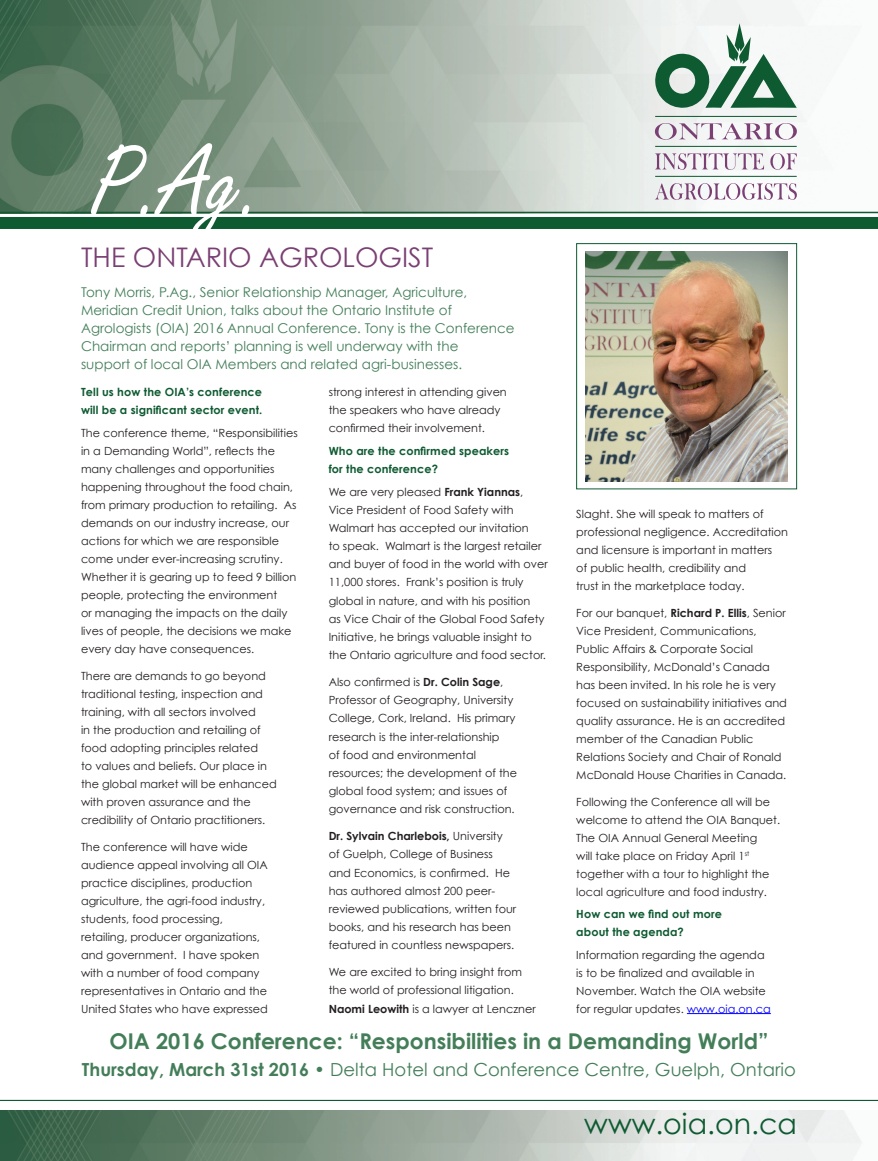
<style>
.page{position:relative;width:878px;height:1161px;background:#fff}
.page>*{position:absolute;margin:0;border:0;box-sizing:border-box;transform-origin:0 0}
.t1{font:28.5px "Century Gothic";color:#0e5a31}
.OIA_body_copy{font:27px "Century Gothic";color:#7a3f73}
.Deck{font:700 21.75px "Century Gothic";color:#437e59}
.Deck-2{font:18px "Century Gothic";color:#437e59}
.Deck-3{font:13.5px/18px "Century Gothic";color:#437e59}
.OIA_body_copy-2{font:11.25px/18px "Century Gothic";color:#231f20}
.Question_Subhead{font:700 11.25px/18px "Century Gothic";letter-spacing:.01em;color:#0e5a31}
.s1{font-weight:700}
.s2{color:#00f}
</style>
<div class="page">
<hr style="left:687px;top:1013px;width:83px;height:1px;background:#00f">
<img style="left:0;top:0;width:878px;height:212px">
<svg style="left:654px;top:123px;width:143px;height:78px"></svg>
<hr style="left:655px;top:176px;width:141px;height:1px;background:#0e5a31">
<hr style="left:655px;top:146px;width:141px;height:1px;background:#0e5a31">
<hr style="left:655px;top:116px;width:141px;height:1px;background:#0e5a31">
<svg style="left:654px;top:23px;width:142px;height:85px"></svg>
<hr style="left:0;top:212px;width:878px;height:1px;background:#0e5a31">
<div style="left:0;top:217px;width:878px;height:12px;background:#0e5a31"></div>
<svg style="left:91px;top:142px;width:158px;height:87px"></svg>
<img style="left:0;top:1110px;width:862px;height:51px">
<div style="left:576px;top:243px;width:221px;height:246px;border:1px solid #0e5a31"></div>
<img style="left:585px;top:251px;width:202px;height:230px">
<hr style="left:0;top:1100px;width:878px;height:1px;background:#0e5a31">
<p class="OIA_body_copy" style="left:81px;top:240px;width:353px">THE ONTARIO AGROLOGIST</p>
<p class="Deck-3" style="left:81px;top:283px;width:435px">Tony Morris, P.Ag., Senior Relationship Manager, Agriculture, Meridian Credit Union, talks about the Ontario Institute of Agrologists (OIA) 2016 Annual Conference. Tony is the Conference Chairman and reports’ planning is well underway with the<br>support of local OIA Members and related agri-businesses.</p>
<p class="Question_Subhead" style="left:81px;top:383px;width:183px">Tell us how the OIA’s conference will be a significant sector event.</p>
<p class="OIA_body_copy-2" style="left:81px;top:423px;width:218px">The conference theme, “Responsibilities in a Demanding World”, reflects the many challenges and opportunities happening throughout the food chain, from primary production to retailing. As demands on our industry increase, our actions for which we are responsible come under ever-increasing scrutiny.<br>Whether it is gearing up to feed 9 billion people, protecting the environment<br>or managing the impacts on the daily lives of people, the decisions we make every day have consequences.</p>
<p class="OIA_body_copy-2" style="left:81px;top:666px;width:197px">There are demands to go beyond traditional testing, inspection and training, with all sectors involved<br>in the production and retailing of food adopting principles related<br>to values and beliefs. Our place in the global market will be enhanced with proven assurance and the credibility of Ontario practitioners.</p>
<p class="OIA_body_copy-2" style="left:81px;top:837px;width:188px">The conference will have wide audience appeal involving all OIA practice disciplines, production agriculture, the agri-food industry, students, food processing, retailing, producer organizations, and government. I have spoken with a number of food company representatives in Ontario and the United States who have expressed</p>
<p class="OIA_body_copy-2" style="left:328px;top:383px;width:180px">strong interest in attending given the speakers who have already confirmed their involvement.</p>
<p class="Question_Subhead" style="left:328px;top:442px;width:182px">Who are the confirmed speakers for the conference?</p>
<p class="OIA_body_copy-2" style="left:328px;top:482px;width:221px">We are very pleased <span class="s1">Frank Yiannas</span>, Vice President of Food Safety with Walmart has accepted our invitation<br>to speak. Walmart is the largest retailer and buyer of food in the world with over 11,000 stores. Frank’s position is truly global in nature, and with his position<br>as Vice Chair of the Global Food Safety Initiative, he brings valuable insight to the Ontario agriculture and food sector.</p>
<p class="OIA_body_copy-2" style="left:328px;top:673px;width:190px">Also confirmed is <span class="s1">Dr. Colin Sage</span>, Professor of Geography, University College, Cork, Ireland. His primary research is the inter-relationship<br>of food and environmental resources; the development of the global food system; and issues of governance and risk construction.</p>
<p class="OIA_body_copy-2" style="left:328px;top:827px;width:189px"><span class="s1">Dr. Sylvain Charlebois,</span> University of Guelph, College of Business and Economics, is confirmed. He has authored almost 200 peer&shy;reviewed publications, written four books, and his research has been featured in countless newspapers.</p>
<p class="OIA_body_copy-2" style="left:328px;top:963px;width:208px">We are excited to bring insight from the world of professional litigation.<br><span class="s1">Naomi Leowith</span> is a lawyer at Lenczner</p>
<p class="OIA_body_copy-2" style="left:576px;top:504px;width:213px">Slaght. She will speak to matters of professional negligence. Accreditation and licensure is important in matters<br>of public health, credibility and<br>trust in the marketplace today.</p>
<p class="OIA_body_copy-2" style="left:576px;top:603px;width:212px">For our banquet, <span class="s1">Richard P. Ellis</span>, Senior Vice President, Communications, Public Affairs &amp; Corporate Social Responsibility, McDonald’s Canada has been invited. In his role he is very focused on sustainability initiatives and quality assurance. He is an accredited member of the Canadian Public Relations Society and Chair of Ronald McDonald House Charities in Canada.</p>
<p class="OIA_body_copy-2" style="left:576px;top:792px;width:205px">Following the Conference all will be welcome to attend the OIA Banquet.<br>The OIA Annual General Meeting<br>will take place on Friday April 1<sup>st </sup>together with a tour to highlight the local agriculture and food industry.</p>
<p class="Question_Subhead" style="left:576px;top:905px;width:147px">How can we find out more about the agenda?</p>
<p class="OIA_body_copy-2" style="left:576px;top:945px;width:196px">Information regarding the agenda is to be finalized and available in November. Watch the OIA website for regular updates. <span class="s2">www.oia.on.ca</span></p>
<p class="Deck" style="left:109px;top:1027px;width:660px">OIA 2016 Conference: “Responsibilities in a Demanding World”</p>
<p class="Deck-2" style="left:82px;top:1058px;width:715px"><span class="s1">Thursday, March 31st 2016</span> • Delta Hotel and Conference Centre, Guelph, Ontario</p>
<p class="t1" style="left:584px;top:1107px;width:214px">www.oia.on.ca</p>
</div>
